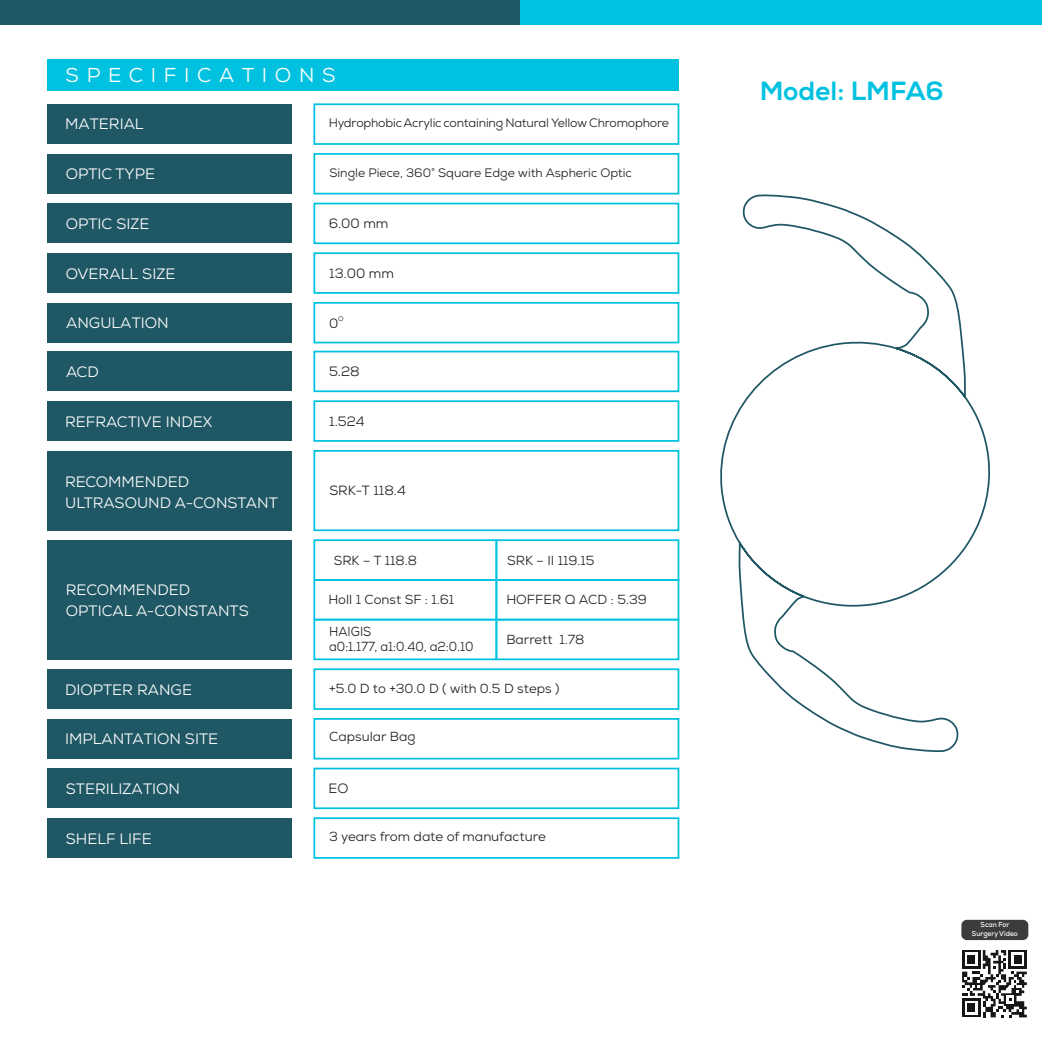
<style>
.page{position:relative;width:1042px;height:1042px;background:#fff}
.page>*{position:absolute;margin:0;border:0;box-sizing:border-box;transform-origin:0 0}
.t1{font:800 26.25px "Nexa";color:#00c2e0}
.t2{font:20.12px "Nexa";letter-spacing:.375em;color:#fff}
.t3{font:15.05px/21px "Nexa";color:#fff}
.t4{font:13.47px "Nexa";color:#232223}
.t5{font:13.3px "Nexa";color:#242323}
.t6{font:13.12px "Nexa";color:#232223}
.t7{font:13.12px/15.8px "Nexa";color:#232223;scale:.94 1}
.t8{font:12.25px "Nexa";letter-spacing:-.015em;color:#232223}
.t9{font:700 7.17px/9.1px "Nexa";color:#fff;text-align:center;scale:.94 1}
.t10{font:6.83px "Nexa";color:#232223}
</style>
<div class="page">
<div style="left:0;top:0;width:520px;height:25px;background:#1f5764"></div>
<div style="left:520px;top:0;width:521px;height:25px;background:#00c2e0"></div>
<svg style="left:720px;top:194px;width:270px;height:558px"></svg>
<div style="left:47px;top:154px;width:245px;height:39px;background:#1f5764"></div>
<div style="left:47px;top:104px;width:245px;height:40px;background:#1f5764"></div>
<div style="left:47px;top:303px;width:245px;height:39px;background:#1f5764"></div>
<div style="left:47px;top:203px;width:245px;height:40px;background:#1f5764"></div>
<div style="left:47px;top:401px;width:245px;height:40px;background:#1f5764"></div>
<div style="left:47px;top:351px;width:245px;height:40px;background:#1f5764"></div>
<div style="left:47px;top:253px;width:245px;height:40px;background:#1f5764"></div>
<div style="left:47px;top:59px;width:631px;height:31px;background:#00c2e0"></div>
<div style="left:47px;top:451px;width:245px;height:79px;background:#1f5764"></div>
<div style="left:47px;top:540px;width:245px;height:119px;background:#1f5764"></div>
<div style="left:47px;top:669px;width:245px;height:39px;background:#1f5764"></div>
<div style="left:47px;top:768px;width:245px;height:40px;background:#1f5764"></div>
<div style="left:47px;top:818px;width:245px;height:39px;background:#1f5764"></div>
<div style="left:47px;top:718px;width:245px;height:40px;background:#1f5764"></div>
<div style="left:313px;top:153px;width:366px;height:41px;border:2px solid #00c2e0"></div>
<div style="left:313px;top:302px;width:366px;height:41px;border:2px solid #00c2e0"></div>
<div style="left:313px;top:203px;width:366px;height:41px;border:2px solid #00c2e0"></div>
<div style="left:313px;top:400px;width:366px;height:41px;border:2px solid #00c2e0"></div>
<div style="left:313px;top:350px;width:366px;height:42px;border:2px solid #00c2e0"></div>
<div style="left:313px;top:252px;width:366px;height:42px;border:2px solid #00c2e0"></div>
<div style="left:313px;top:103px;width:366px;height:42px;border:2px solid #00c2e0"></div>
<div style="left:313px;top:450px;width:366px;height:81px;border:2px solid #00c2e0"></div>
<div style="left:313px;top:718px;width:366px;height:41px;border:2px solid #00c2e0"></div>
<div style="left:313px;top:668px;width:366px;height:41px;border:2px solid #00c2e0"></div>
<div style="left:313px;top:767px;width:366px;height:42px;border:2px solid #00c2e0"></div>
<div style="left:313px;top:817px;width:366px;height:41px;border:2px solid #00c2e0"></div>
<svg style="left:962px;top:950px;width:65px;height:67px"></svg>
<div style="left:961px;top:919px;width:67px;height:20px;background:#3c3c3e;border-radius:5px"></div>
<div style="left:313px;top:539px;width:184px;height:41px;border:2px solid #00c2e0"></div>
<div style="left:313px;top:579px;width:184px;height:41px;border:2px solid #00c2e0"></div>
<div style="left:495px;top:579px;width:184px;height:41px;border:2px solid #00c2e0"></div>
<div style="left:313px;top:618px;width:184px;height:42px;border:2px solid #00c2e0"></div>
<div style="left:495px;top:618px;width:184px;height:42px;border:2px solid #00c2e0"></div>
<div style="left:495px;top:539px;width:184px;height:41px;border:2px solid #00c2e0"></div>
<h2 class="t2" style="left:66px;top:67px;width:271px">SPECIFICATIONS</h2>
<p class="t3" style="left:65px;top:115px;width:80px">MATERIAL</p>
<p class="t8" style="left:328px;top:117px;width:342px">Hydrophobic Acrylic containing Natural Yellow Chromophore</p>
<p class="t3" style="left:66px;top:165px;width:91px">OPTIC TYPE</p>
<p class="t8" style="left:329px;top:168px;width:304px">Single Piece, 360° Square Edge with Aspheric Optic</p>
<p class="t3" style="left:66px;top:215px;width:85px">OPTIC SIZE</p>
<p class="t4" style="left:329px;top:218px;width:61px">6.00 mm</p>
<p class="t3" style="left:66px;top:264px;width:111px">OVERALL SIZE</p>
<p class="t4" style="left:329px;top:267px;width:66px">13.00 mm</p>
<p class="t3" style="left:66px;top:314px;width:104px">ANGULATION</p>
<p class="t10" style="left:338px;top:316px;width:7px">O</p>
<p class="t4" style="left:329px;top:317px;width:11px">0</p>
<p class="t3" style="left:66px;top:363px;width:34px">ACD</p>
<p class="t4" style="left:329px;top:366px;width:32px">5.28</p>
<p class="t3" style="left:65px;top:412px;width:149px">REFRACTIVE INDEX</p>
<p class="t4" style="left:329px;top:415px;width:37px">1.524</p>
<p class="t3" style="left:65px;top:472px;width:214px">RECOMMENDED<br>ULTRASOUND A-CONSTANT</p>
<p class="t5" style="left:329px;top:485px;width:78px">SRK-T 118.4</p>
<p class="t6" style="left:333px;top:554px;width:85px">SRK – T 118.8</p>
<p class="t6" style="left:507px;top:554px;width:89px">SRK – II 119.15</p>
<p class="t3" style="left:66px;top:580px;width:184px">RECOMMENDED<br>OPTICAL A-CONSTANTS</p>
<p class="t6" style="left:328px;top:594px;width:127px">Holl 1 Const SF : 1.61</p>
<p class="t6" style="left:506px;top:594px;width:142px">HOFFER Q ACD : 5.39</p>
<p class="t7" style="left:329px;top:624px;width:155px">HAIGIS<br>a0:1.177, a1:0.40, a2:0.10</p>
<p class="t6" style="left:506px;top:634px;width:80px">Barrett 1.78</p>
<p class="t3" style="left:65px;top:680px;width:128px">DIOPTER RANGE</p>
<p class="t6" style="left:329px;top:683px;width:231px">+5.0 D to +30.0 D ( with 0.5 D steps )</p>
<p class="t3" style="left:65px;top:730px;width:155px">IMPLANTATION SITE</p>
<p class="t6" style="left:329px;top:731px;width:88px">Capsular Bag</p>
<p class="t3" style="left:66px;top:779px;width:116px">STERILIZATION</p>
<p class="t3" style="left:66px;top:829px;width:87px">SHELF LIFE</p>
<p class="t4" style="left:328px;top:782px;width:21px">EO</p>
<p class="t6" style="left:329px;top:831px;width:218px">3 years from date of manufacture</p>
<h1 class="t1" style="left:759px;top:81px;width:185px">Model: LMFA6</h1>
<p class="t9" style="left:971px;top:920px;width:50px">Scan For<br>Surgery Video</p>
</div>
